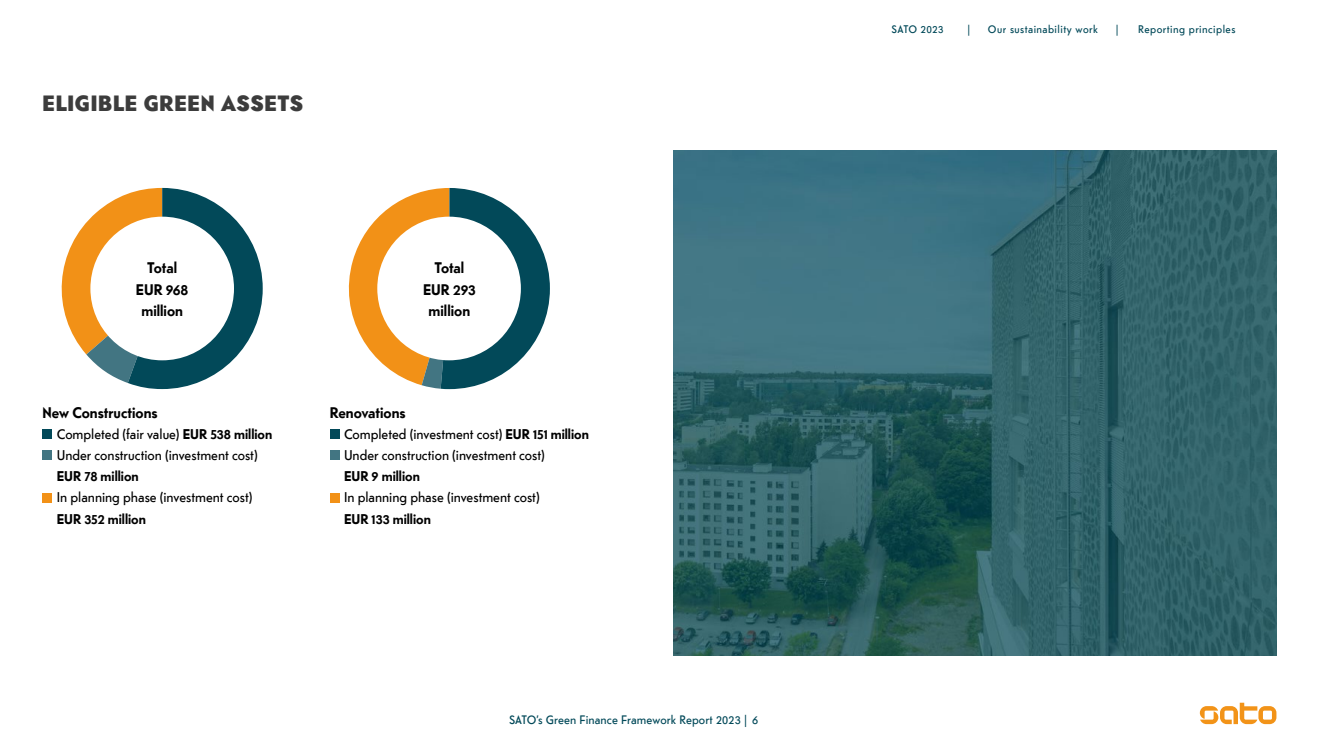
<style>
.page{position:relative;width:1319px;height:745px;background:#fff}
.page>*{position:absolute;margin:0;border:0;box-sizing:border-box;transform-origin:0 0}
.t1{font:900 22.5px "Telefon Web";letter-spacing:.03em;color:#3c3c3c}
.t2{font:700 15.62px/21.1px "Telefon Web";color:#000;text-align:center}
.t3{font:14.38px/21.1px "Telefon Web";color:#000}
.t4{font:700 14.38px "Telefon Web";color:#000}
.t5{font:12.5px "Telefon Web";letter-spacing:.01em;color:#024959}
.t6{font:11.25px "Telefon Web";letter-spacing:.04em;color:#024959}
.s1{font-weight:700}
</style>
<div class="page">
<svg style="left:1199px;top:702px;width:77px;height:21px"></svg>
<svg style="left:61px;top:188px;width:202px;height:201px"></svg>
<svg style="left:348px;top:188px;width:202px;height:201px"></svg>
<div style="left:90px;top:216px;width:144px;height:144px;background:#fff;border-radius:50%"></div>
<div style="left:377px;top:216px;width:144px;height:144px;background:#fff;border-radius:50%"></div>
<div style="left:43px;top:429px;width:9px;height:10px;background:#024959"></div>
<div style="left:43px;top:450px;width:9px;height:10px;background:#427582"></div>
<div style="left:43px;top:492px;width:9px;height:10px;background:#f29117"></div>
<div style="left:330px;top:429px;width:9px;height:10px;background:#024959"></div>
<div style="left:330px;top:450px;width:9px;height:10px;background:#427582"></div>
<div style="left:330px;top:492px;width:9px;height:10px;background:#f29117"></div>
<img style="left:673px;top:151px;width:603px;height:503px">
<h1 class="t1" style="left:43px;top:88px;width:262px">ELIGIBLE GREEN ASSETS</h1>
<p class="t2" style="left:136px;top:257px;width:54px">Total<br>EUR 968 million</p>
<p class="t2" style="left:423px;top:257px;width:54px">Total<br>EUR 293 million</p>
<p class="t2" style="left:43px;top:401px;width:117px">New Constructions</p>
<p class="t3" style="left:57px;top:423px;width:217px">Completed (fair value) <span class="s1">EUR 538 million<br></span>Under construction (investment cost)</p>
<p class="t4" style="left:57px;top:467px;width:83px">EUR 78 million</p>
<p class="t3" style="left:57px;top:486px;width:197px">In planning phase (investment cost)</p>
<p class="t4" style="left:57px;top:509px;width:90px">EUR 352 million</p>
<p class="t2" style="left:330px;top:401px;width:77px">Renovations</p>
<p class="t3" style="left:344px;top:423px;width:246px">Completed (investment cost) <span class="s1">EUR 151 million<br></span>Under construction (investment cost)</p>
<p class="t4" style="left:344px;top:467px;width:77px">EUR 9 million</p>
<p class="t3" style="left:344px;top:486px;width:197px">In planning phase (investment cost)</p>
<p class="t4" style="left:344px;top:509px;width:88px">EUR 133 million</p>
<p class="t5" style="left:509px;top:711px;width:250px">SATO’s Green Finance Framework Report 2023 | 6</p>
<p class="t6" style="left:891px;top:22px;width:53px">SATO 2023</p>
<p class="t6" style="left:967px;top:22px;width:4px">|</p>
<p class="t6" style="left:987px;top:22px;width:111px">Our sustainability work</p>
<p class="t6" style="left:1115px;top:22px;width:4px">|</p>
<p class="t6" style="left:1137px;top:22px;width:99px">Reporting principles</p>
</div>
